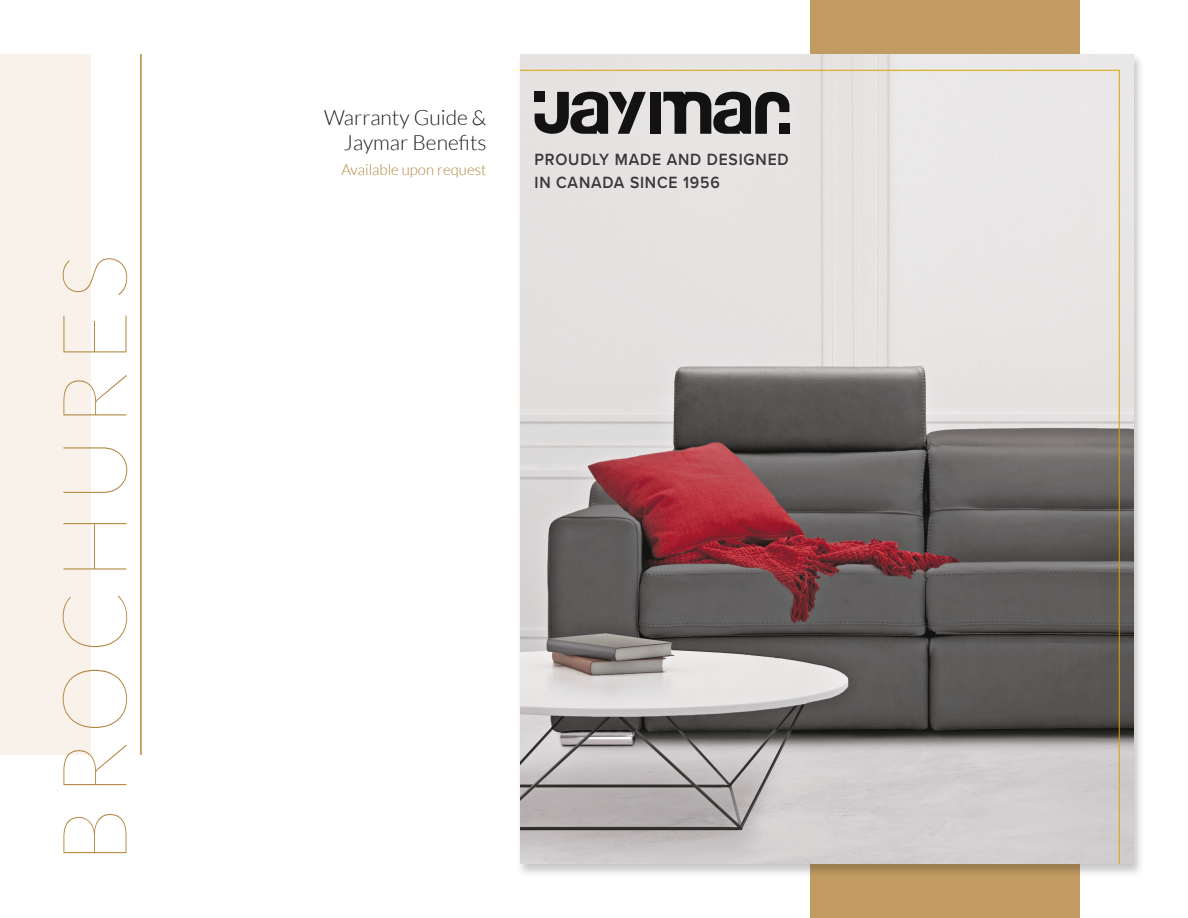
<style>
.page{position:relative;width:1188px;height:918px;background:#fff}
.page>*{position:absolute;margin:0;border:0;box-sizing:border-box;transform-origin:0 0}
.t1{font:100 90px "Lato";letter-spacing:.1em;color:#b3853e}
.item_name{font:300 21px/25.2px "Lato";color:#1d1d1b;text-align:right}
.t2{font:600 16.8px/22.6px "Proxima Nova";letter-spacing:.05em;color:#393638;scale:.93 1}
.item_subtitle{font:300 15px "Lato";color:#b3853e}
</style>
<div class="page">
<div style="left:810px;top:0;width:270px;height:918px;background:#c19b62"></div>
<div style="left:0;top:54px;width:90px;height:701px;background:#f8f2eb"></div>
<div style="left:516px;top:53px;width:629px;height:825px;background:#1d1d1b;opacity:.25"></div>
<img style="left:520px;top:54px;width:614px;height:810px">
<svg style="left:520px;top:70px;width:600px;height:794px;background:#b0a8a7"></svg>
<div style="left:534px;top:92px;width:11px;height:10px;background:#111211"></div>
<div style="left:650px;top:92px;width:11px;height:42px;background:#111211"></div>
<svg style="left:663px;top:92px;width:126px;height:42px;background:#6b6a69"></svg>
<svg style="left:535px;top:92px;width:111px;height:42px;background:#706f6e"></svg>
<hr style="left:140px;top:54px;width:2px;height:701px;background:#b3853e">
<p class="t1" style="left:47px;top:864px;width:612px;rotate:-90deg">BROCHURES</p>
<p class="item_name" style="left:324px;top:105px;width:164px">Warranty Guide &amp;<br>Jaymar Benefits</p>
<p class="item_subtitle" style="left:341px;top:161px;width:147px">Available upon request</p>
<p class="t2" style="left:534px;top:148px;width:275px">PROUDLY MADE AND DESIGNED<br>IN CANADA SINCE 1956</p>
</div>
